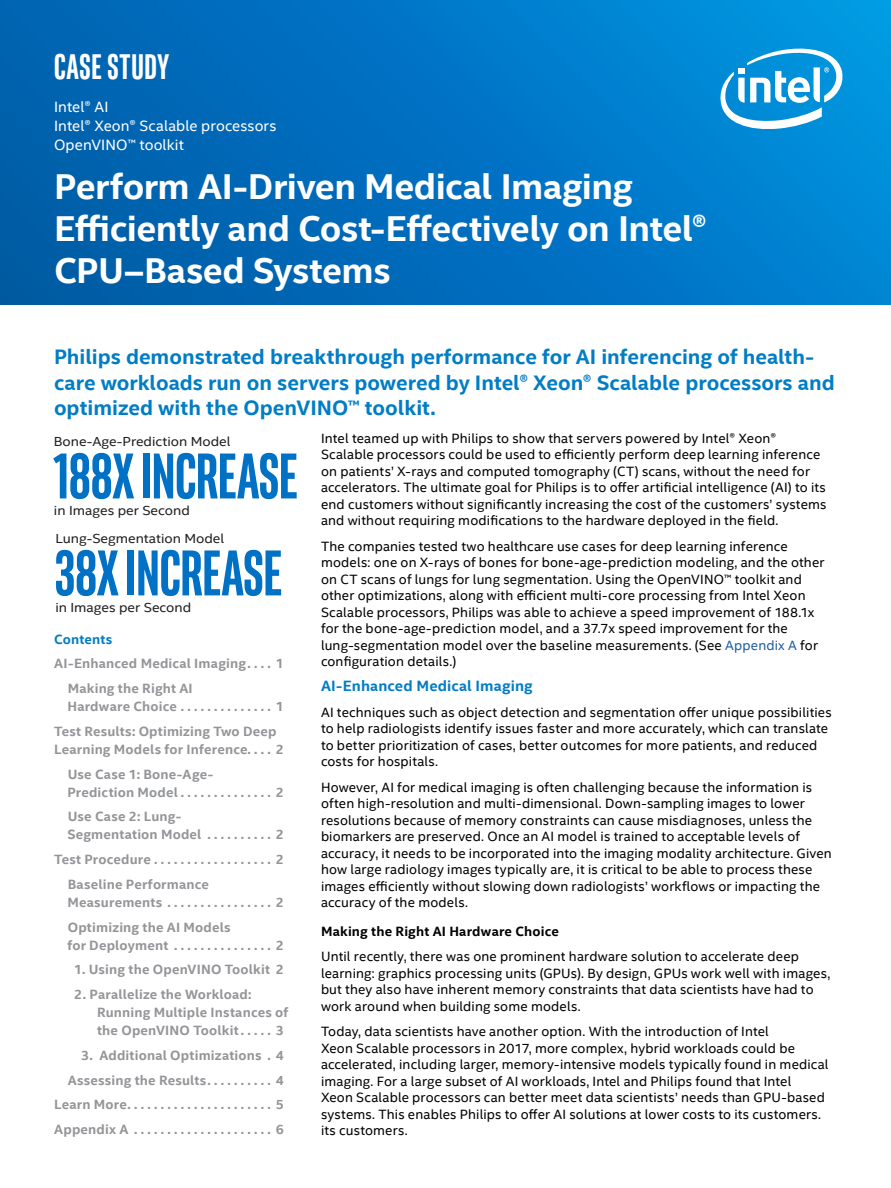
<style>
.page{position:relative;width:891px;height:1188px;background:#fff}
.page>*{position:absolute;margin:0;border:0;box-sizing:border-box;transform-origin:0 0}
.t1{font:700 65.1px "Intel Clear Pro";color:#0071c5}
.Main_Title{font:700 36px/42px "Intel Clear";letter-spacing:-.015em;color:#fff}
.t2{font:700 36px "Intel Clear Pro";letter-spacing:.025em;color:#fff}
.ProdName_-_Product_N{font:700 21px/25.2px "Intel Clear";color:#007dc5}
.Mini_Header{font:15px "Intel Clear";letter-spacing:.01em;color:#fff}
.CopyHeaderLvl3{font:700 15px "Intel Clear";letter-spacing:.01em;color:#007dc5}
.MainCopy___Caption{font:13.5px/16.5px "Intel Clear";letter-spacing:.01em;color:#000}
.ToC_-_Table_of_Conte{font:700 13.5px/18px "Intel Clear";letter-spacing:.01em;color:#949598}
.MainCopy___Caption-2{font:700 13.5px "Intel Clear";letter-spacing:.015em;color:#000}
.ToC_-_Table_of_Conte-2{font:700 13.5px "Intel Clear";letter-spacing:.01em;color:#007dc5}
.t3{font:13.2px "Intel Clear";color:#231f20;scale:1.07 1}
.s1{color:#215e9e}
</style>
<div class="page">
<div style="left:0;top:0;width:891px;height:305px;background:linear-gradient(to right,#005ba9,#008cdb)"></div>
<svg style="left:718px;top:42px;width:127px;height:90px"></svg>
<h2 class="t2" style="left:54px;top:44px;width:117px">CASE STUDY</h2>
<p class="Mini_Header" style="left:54px;top:96px;width:56px">Intel® AI</p>
<p class="Mini_Header" style="left:54px;top:116px;width:224px">Intel® Xeon® Scalable processors</p>
<p class="Mini_Header" style="left:54px;top:135px;width:131px">OpenVINO™ toolkit</p>
<p class="Main_Title" style="left:54px;top:164px;width:654px">Perform AI-Driven Medical Imaging<br>Efficiently and Cost-Effectively on Intel®<br>CPU–Based Systems</p>
<p class="ProdName_-_Product_N" style="left:54px;top:344px;width:782px">Philips demonstrated breakthrough performance for AI inferencing of health&shy;care workloads run on servers powered by Intel® Xeon® Scalable processors and optimized with the OpenVINO™ toolkit.</p>
<p class="t1" style="left:54px;top:435px;width:245px">188X INCREASE</p>
<p class="t3" style="left:54px;top:501px;width:129px">in Images per Second</p>
<p class="MainCopy___Caption" style="left:321px;top:429px;width:507px">Intel teamed up with Philips to show that servers powered by Intel® Xeon® Scalable processors could be used to efficiently perform deep learning inference on patients’ X-rays and computed tomography (CT) scans, without the need for accelerators. The ultimate goal for Philips is to offer artificial intelligence (AI) to its end customers without significantly increasing the cost of the customers’ systems and without requiring modifications to the hardware deployed in the field.</p>
<p class="MainCopy___Caption" style="left:321px;top:537px;width:505px">The companies tested two healthcare use cases for deep learning inference models: one on X-rays of bones for bone-age-prediction modeling, and the other on CT scans of lungs for lung segmentation. Using the OpenVINO™ toolkit and other optimizations, along with efficient multi-core processing from Intel Xeon Scalable processors, Philips was able to achieve a speed improvement of 188.1x for the bone-age-prediction model, and a 37.7x speed improvement for the lung-segmentation model over the baseline measurements. (See <span class="s1">Appendix A</span> for configuration details.)</p>
<p class="CopyHeaderLvl3" style="left:321px;top:676px;width:213px">AI-Enhanced Medical Imaging</p>
<p class="MainCopy___Caption" style="left:321px;top:703px;width:512px">AI techniques such as object detection and segmentation offer unique possibilities to help radiologists identify issues faster and more accurately, which can translate to better prioritization of cases, better outcomes for more patients, and reduced costs for hospitals.</p>
<p class="MainCopy___Caption" style="left:321px;top:778px;width:512px">However, AI for medical imaging is often challenging because the information is often high-resolution and multi-dimensional. Down-sampling images to lower resolutions because of memory constraints can cause misdiagnoses, unless the biomarkers are preserved. Once an AI model is trained to acceptable levels of accuracy, it needs to be incorporated into the imaging modality architecture. Given how large radiology images typically are, it is critical to be able to process these images efficiently without slowing down radiologists’ workflows or impacting the accuracy of the models.</p>
<p class="MainCopy___Caption-2" style="left:321px;top:922px;width:239px">Making the Right AI Hardware Choice</p>
<p class="MainCopy___Caption" style="left:321px;top:948px;width:511px">Until recently, there was one prominent hardware solution to accelerate deep learning: graphics processing units (GPUs). By design, GPUs work well with images, but they also have inherent memory constraints that data scientists have had to work around when building some models.</p>
<p class="MainCopy___Caption" style="left:321px;top:1023px;width:509px">Today, data scientists have another option. With the introduction of Intel<br>Xeon Scalable processors in 2017, more complex, hybrid workloads could be accelerated, including larger, memory-intensive models typically found in medical imaging. For a large subset of AI workloads, Intel and Philips found that Intel<br>Xeon Scalable processors can better meet data scientists’ needs than GPU-based systems. This enables Philips to offer AI solutions at lower costs to its customers. its customers.</p>
<p class="t3" style="left:54px;top:433px;width:167px">Bone-Age-Prediction Model</p>
<p class="t3" style="left:55px;top:530px;width:159px">Lung-Segmentation Model</p>
<p class="t1" style="left:55px;top:532px;width:228px">38X INCREASE</p>
<p class="t3" style="left:55px;top:598px;width:129px">in Images per Second</p>
<p class="ToC_-_Table_of_Conte-2" style="left:54px;top:629px;width:60px">Contents</p>
<p class="ToC_-_Table_of_Conte" style="left:54px;top:654px;width:196px">AI-Enhanced Medical Imaging.....</p>
<p class="ToC_-_Table_of_Conte" style="left:276px;top:654px;width:10px">1</p>
<p class="ToC_-_Table_of_Conte" style="left:67px;top:679px;width:127px">Making the Right AI<br>Hardware Choice...............</p>
<p class="ToC_-_Table_of_Conte" style="left:276px;top:697px;width:10px">1</p>
<p class="ToC_-_Table_of_Conte" style="left:54px;top:722px;width:224px">Test Results: Optimizing Two Deep<br>Learning Models for Inference.....</p>
<p class="ToC_-_Table_of_Conte" style="left:276px;top:740px;width:10px">2</p>
<p class="ToC_-_Table_of_Conte" style="left:67px;top:764px;width:147px">Use Case 1: Bone-Age-<br>Prediction Model...............</p>
<p class="ToC_-_Table_of_Conte" style="left:276px;top:782px;width:10px">2</p>
<p class="ToC_-_Table_of_Conte" style="left:67px;top:807px;width:142px">Use Case 2: Lung-<br>Segmentation Model ...........</p>
<p class="ToC_-_Table_of_Conte" style="left:276px;top:825px;width:10px">2</p>
<p class="ToC_-_Table_of_Conte" style="left:54px;top:850px;width:101px">Test Procedure...................</p>
<p class="ToC_-_Table_of_Conte" style="left:276px;top:850px;width:10px">2</p>
<p class="ToC_-_Table_of_Conte" style="left:67px;top:875px;width:143px">Baseline Performance<br>Measurements.................</p>
<p class="ToC_-_Table_of_Conte" style="left:276px;top:893px;width:10px">2</p>
<p class="ToC_-_Table_of_Conte" style="left:67px;top:917px;width:165px">Optimizing the AI Models for Deployment ................</p>
<p class="ToC_-_Table_of_Conte" style="left:276px;top:935px;width:10px">2</p>
<p class="ToC_-_Table_of_Conte" style="left:74px;top:960px;width:211px">1. Using the OpenVINO Toolkit 2</p>
<p class="ToC_-_Table_of_Conte" style="left:97px;top:985px;width:193px;text-indent:-23px">2. Parallelize the Workload:<br>Running Multiple Instances of the OpenVINO Toolkit......</p>
<p class="ToC_-_Table_of_Conte" style="left:276px;top:1021px;width:10px">3</p>
<p class="ToC_-_Table_of_Conte" style="left:81px;top:1046px;width:204px">3. Additional Optimizations .. 4</p>
<p class="ToC_-_Table_of_Conte" style="left:68px;top:1070px;width:143px">Assessing the Results...........</p>
<p class="ToC_-_Table_of_Conte" style="left:276px;top:1070px;width:10px">4</p>
<p class="ToC_-_Table_of_Conte" style="left:54px;top:1095px;width:77px">Learn More.......................</p>
<p class="ToC_-_Table_of_Conte" style="left:276px;top:1095px;width:10px">5</p>
<p class="ToC_-_Table_of_Conte" style="left:54px;top:1120px;width:81px">Appendix A ......................</p>
<p class="ToC_-_Table_of_Conte" style="left:276px;top:1120px;width:10px">6</p>
</div>
